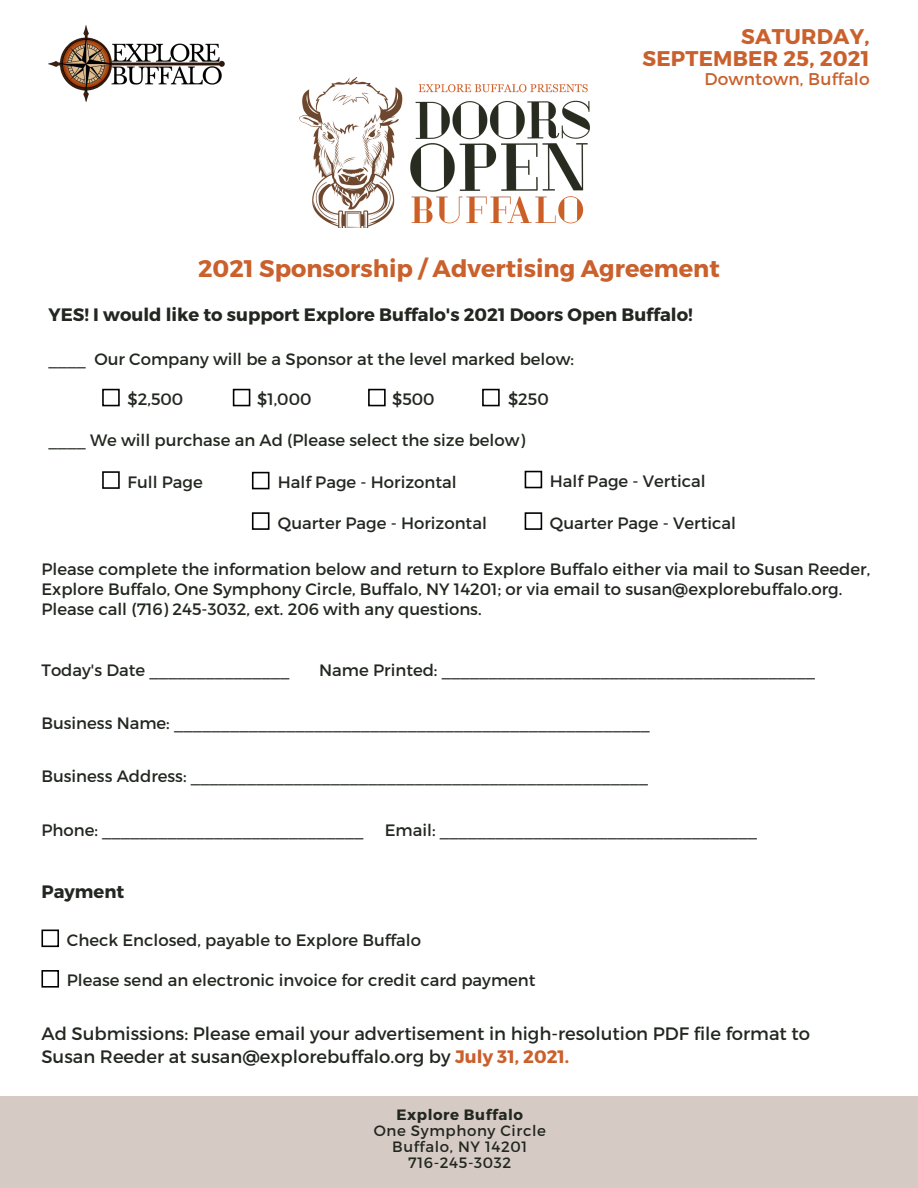
<style>
.page{position:relative;width:918px;height:1188px;background:#fff}
.page>*{position:absolute;margin:0;border:0;box-sizing:border-box;transform-origin:0 0}
.t1{font:700 24px "Montserrat";color:#ca602c}
.t2{font:700 21.3px "Montserrat";letter-spacing:.01em;color:#ca602c}
.t3{font:18px "Montserrat";color:#222720}
.t4{font:700 18px "Montserrat";color:#222720}
.t5{font:16.95px "Montserrat";letter-spacing:.01em;color:#ca602c}
.t6{font:16.5px/20.1px "Montserrat";color:#222720}
.t7{font:15px "Montserrat";letter-spacing:.04em;color:#222720}
.t8{font:700 15px "Montserrat";letter-spacing:.04em;color:#222720}
.s1{font-weight:700;color:#ca602c}
</style>
<div class="page">
<img style="left:300px;top:78px;width:289px;height:149px">
<div style="left:0;top:1096px;width:918px;height:92px;background:#d6cbc4"></div>
<img style="left:48px;top:25px;width:177px;height:77px">
<div style="left:102px;top:389px;width:18px;height:17px;border:2px solid #000"></div>
<div style="left:233px;top:389px;width:17px;height:17px;border:2px solid #000"></div>
<div style="left:368px;top:389px;width:18px;height:17px;border:2px solid #000"></div>
<div style="left:482px;top:389px;width:18px;height:17px;border:2px solid #000"></div>
<div style="left:102px;top:471px;width:18px;height:18px;border:2px solid #000"></div>
<div style="left:252px;top:472px;width:18px;height:17px;border:2px solid #000"></div>
<div style="left:525px;top:471px;width:17px;height:17px;border:2px solid #000"></div>
<div style="left:252px;top:512px;width:18px;height:18px;border:2px solid #000"></div>
<div style="left:525px;top:512px;width:17px;height:18px;border:2px solid #000"></div>
<div style="left:41px;top:930px;width:18px;height:17px;border:2px solid #000"></div>
<div style="left:41px;top:970px;width:18px;height:18px;border:2px solid #000"></div>
<p class="t2" style="left:741px;top:22px;width:130px">SATURDAY,</p>
<p class="t2" style="left:643px;top:44px;width:229px">SEPTEMBER 25, 2021</p>
<p class="t5" style="left:704px;top:68px;width:167px">Downtown, Buffalo</p>
<p class="t1" style="left:198px;top:253px;width:523px">2021 Sponsorship / Advertising Agreement</p>
<p class="t4" style="left:49px;top:303px;width:646px">YES! I would like to support Explore Buffalo's 2021 Doors Open Buffalo!</p>
<p class="t6" style="left:49px;top:349px;width:527px">____ Our Company will be a Sponsor at the level marked below:</p>
<p class="t6" style="left:128px;top:388px;width:57px">$2,500</p>
<p class="t6" style="left:257px;top:388px;width:56px">$1,000</p>
<p class="t6" style="left:392px;top:388px;width:44px">$500</p>
<p class="t6" style="left:508px;top:388px;width:42px">$250</p>
<p class="t6" style="left:49px;top:430px;width:478px">____ We will purchase an Ad (Please select the size below)</p>
<p class="t6" style="left:128px;top:471px;width:77px">Full Page</p>
<p class="t6" style="left:278px;top:472px;width:180px">Half Page - Horizontal</p>
<p class="t6" style="left:550px;top:470px;width:157px">Half Page - Vertical</p>
<p class="t6" style="left:278px;top:512px;width:211px">Quarter Page - Horizontal</p>
<p class="t6" style="left:550px;top:512px;width:188px">Quarter Page - Vertical</p>
<p class="t6" style="left:41px;top:558px;width:830px">Please complete the information below and return to Explore Buffalo either via mail to Susan Reeder,<br>Explore Buffalo, One Symphony Circle, Buffalo, NY 14201; or via email to susan@explorebuffalo.org.<br>Please call (716) 245-3032, ext. 206 with any questions.</p>
<p class="t6" style="left:41px;top:659px;width:250px">Today's Date _______________</p>
<p class="t6" style="left:319px;top:659px;width:497px">Name Printed: ________________________________________</p>
<p class="t6" style="left:41px;top:712px;width:610px">Business Name: ___________________________________________________</p>
<p class="t6" style="left:41px;top:766px;width:608px">Business Address: _________________________________________________</p>
<p class="t6" style="left:41px;top:819px;width:324px">Phone: ____________________________</p>
<p class="t6" style="left:385px;top:819px;width:374px">Email: __________________________________</p>
<p class="t4" style="left:41px;top:880px;width:84px">Payment</p>
<p class="t6" style="left:67px;top:929px;width:356px">Check Enclosed, payable to Explore Buffalo</p>
<p class="t6" style="left:67px;top:970px;width:470px">Please send an electronic invoice for credit card payment</p>
<p class="t3" style="left:41px;top:1022px;width:770px">Ad Submissions: Please email your advertisement in high-resolution PDF file format to</p>
<p class="t3" style="left:41px;top:1044px;width:529px">Susan Reeder at susan@explorebuffalo.org by <span class="s1">July 31, 2021.</span></p>
<p class="t8" style="left:396px;top:1105px;width:128px">Explore Buffalo</p>
<p class="t7" style="left:374px;top:1121px;width:174px">One Symphony Circle</p>
<p class="t7" style="left:392px;top:1137px;width:136px">Buffalo, NY 14201</p>
<p class="t7" style="left:408px;top:1153px;width:104px">716-245-3032</p>
</div>
